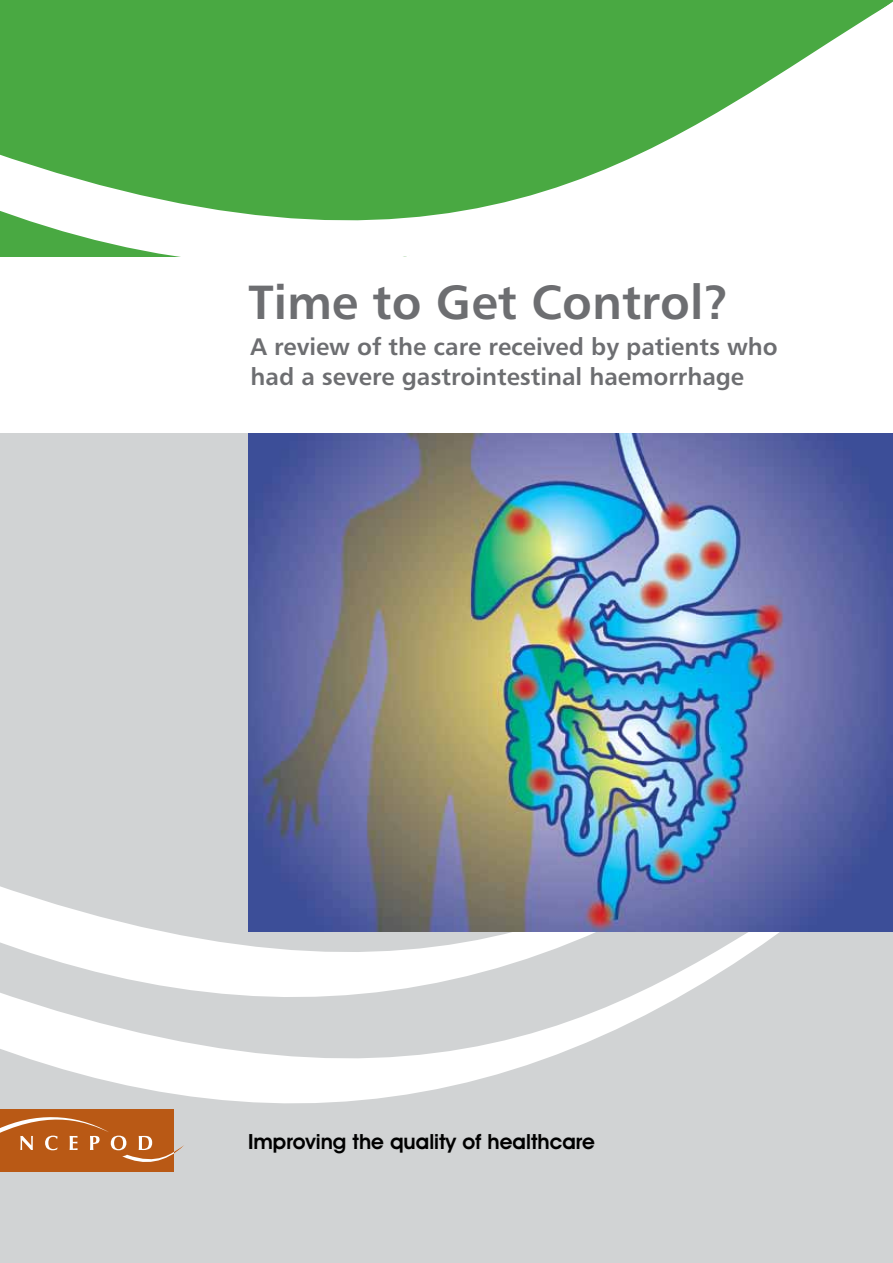
<style>
.page{position:relative;width:893px;height:1263px;background:#fff}
.page>*{position:absolute;margin:0;border:0;box-sizing:border-box;transform-origin:0 0}
.t1{font:48px "Humanist 777 BT Bold B";color:#6d6e71}
.t2{font:24px/30px "Humanist 777 BT Bold B";color:#6d6e71}
.t3{font:600 21px "Avant Garde IT Cby BT";color:#000}
</style>
<div class="page">
<svg style="left:0;top:2px;width:370px;height:255px;fill:#49a942"></svg>
<svg style="left:370px;top:0;width:523px;height:257px;fill:#49a942"></svg>
<div style="left:0;top:434px;width:893px;height:829px;background:#d1d3d4"></div>
<svg style="left:0;top:886px;width:893px;height:217px"></svg>
<img style="left:248px;top:434px;width:645px;height:497px">
<div style="left:0;top:1109px;width:174px;height:62px;background:#b95915"></div>
<svg style="left:0;top:1099px;width:190px;height:63px"></svg>
<h1 class="t1" style="left:248px;top:272px;width:482px">Time to Get Control?</h1>
<p class="t2" style="left:251px;top:331px;width:529px">A review of the care received by patients who had a severe gastrointestinal haemorrhage</p>
<p class="t3" style="left:248px;top:1129px;width:348px">Improving the quality of healthcare</p>
</div>
